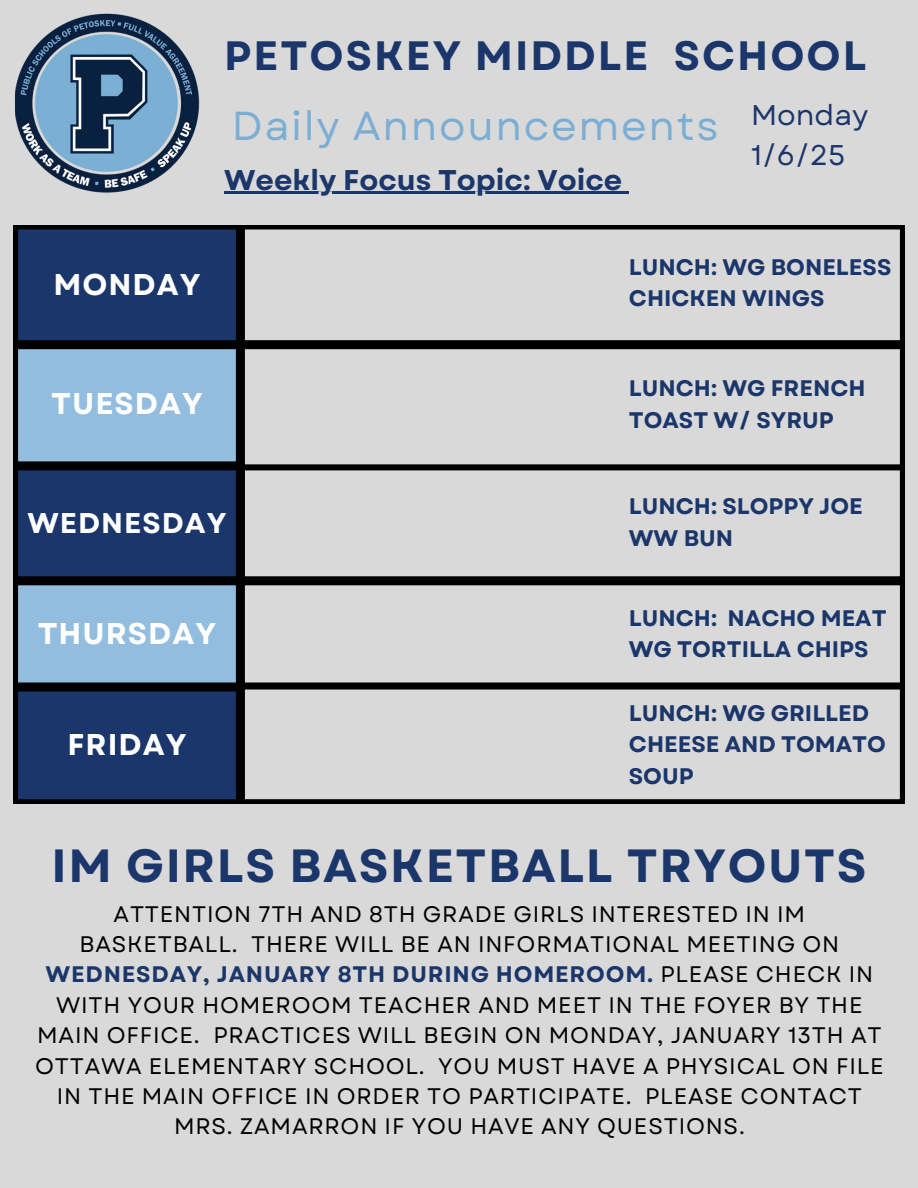
<style>
.page{position:relative;width:918px;height:1188px;background:#d9d9d9}
.page>*{position:absolute;margin:0;border:0;box-sizing:border-box;transform-origin:0 0}
.t1{font:700 46.5px "Garet";letter-spacing:.035em;color:#1b366a}
.t2{font:700 40.95px "Garet";letter-spacing:.05em;color:#1b366a}
.t3{font:40.5px "Garet";letter-spacing:.04em;color:#7caed3}
.t4{font:700 30px "Garet";letter-spacing:.035em;color:#fff}
.t5{font:700 28.5px "Garet";color:#1b366a}
.t6{font:28.5px/39.3px "Garet";color:#1b366a}
.t7{font:700 28.5px "Garet";letter-spacing:.035em;color:#fff}
.t8{font:22.5px/30.3px "Garet";letter-spacing:.035em;color:#000;text-align:center}
.t9{font:700 22.5px/31.5px "Garet";color:#1b366a}
.s1{font-weight:700;color:#1b366a}
</style>
<div class="page">
<img style="left:15px;top:13px;width:185px;height:180px">
<hr style="left:224px;top:192px;width:398px;height:2px;background:#1b366a">
<svg style="left:622px;top:192px;width:7px;height:2px"></svg>
<svg style="left:240px;top:225px;width:664px;height:119px"></svg>
<svg style="left:240px;top:345px;width:664px;height:121px"></svg>
<svg style="left:240px;top:466px;width:664px;height:115px"></svg>
<svg style="left:240px;top:581px;width:664px;height:104px"></svg>
<svg style="left:14px;top:225px;width:226px;height:579px;background:#415f86"></svg>
<svg style="left:240px;top:685px;width:664px;height:119px"></svg>
<p class="t2" style="left:224px;top:27px;width:644px">PETOSKEY MIDDLE SCHOOL</p>
<h1 class="t6" style="left:751px;top:96px;width:119px">Monday<br>1/6/25</h1>
<h2 class="t3" style="left:232px;top:96px;width:488px">Daily Announcements</h2>
<h4 class="t5" style="left:224px;top:159px;width:400px">Weekly Focus Topic: Voice</h4>
<h5 class="t4" style="left:53px;top:263px;width:149px">MONDAY</h5>
<h3 class="t9" style="left:629px;top:251px;width:264px">LUNCH: WG BONELESS<br>CHICKEN WINGS</h3>
<h3 class="t4" style="left:51px;top:382px;width:153px">TUESDAY</h3>
<h6 class="t9" style="left:629px;top:373px;width:238px">LUNCH: WG FRENCH<br>TOAST W/ SYRUP</h6>
<h3 class="t7" style="left:28px;top:503px;width:200px">WEDNESDAY</h3>
<h3 class="t4" style="left:38px;top:612px;width:180px">THURSDAY</h3>
<h3 class="t4" style="left:67px;top:722px;width:121px">FRIDAY</h3>
<h6 class="t9" style="left:629px;top:491px;width:235px">LUNCH: SLOPPY JOE<br>WW BUN</h6>
<h6 class="t9" style="left:629px;top:602px;width:259px">LUNCH: NACHO MEAT<br>WG TORTILLA CHIPS</h6>
<h6 class="t9" style="left:629px;top:697px;width:259px">LUNCH: WG GRILLED<br>CHEESE AND TOMATO<br>SOUP</h6>
<h6 class="t1" style="left:51px;top:833px;width:817px">IM GIRLS BASKETBALL TRYOUTS</h6>
<p class="t8" style="left:35px;top:899px;width:850px">ATTENTION 7TH AND 8TH GRADE GIRLS INTERESTED IN IM BASKETBALL. THERE WILL BE AN INFORMATIONAL MEETING ON <span class="s1">WEDNESDAY, JANUARY 8TH DURING HOMEROOM.</span> PLEASE CHECK IN WITH YOUR HOMEROOM TEACHER AND MEET IN THE FOYER BY THE MAIN OFFICE. PRACTICES WILL BEGIN ON MONDAY, JANUARY 13TH AT OTTAWA ELEMENTARY SCHOOL. YOU MUST HAVE A PHYSICAL ON FILE IN THE MAIN OFFICE IN ORDER TO PARTICIPATE. PLEASE CONTACT MRS. ZAMARRON IF YOU HAVE ANY QUESTIONS.</p>
</div>
